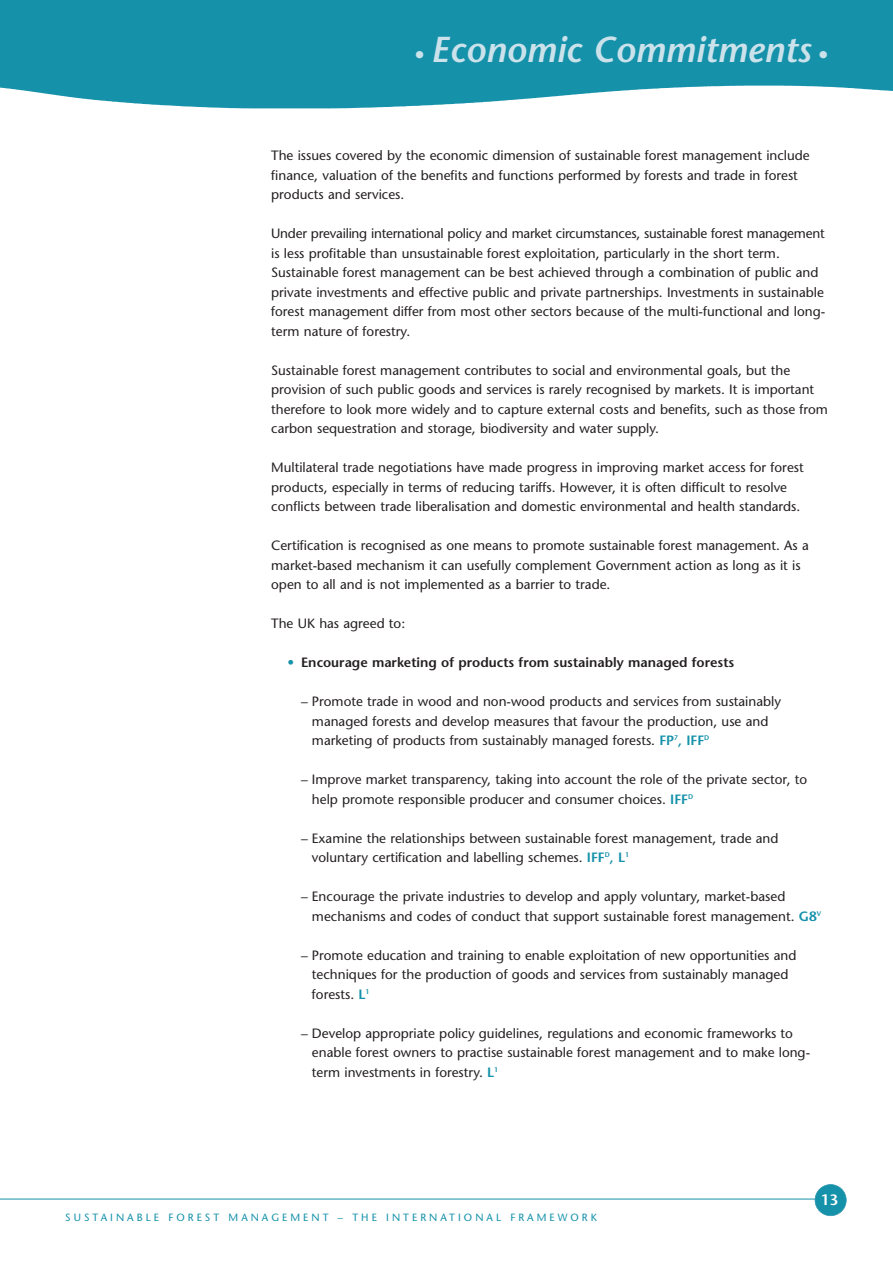
<style>
.page{position:relative;width:893px;height:1263px;background:#fff}
.page>*{position:absolute;margin:0;border:0;box-sizing:border-box;transform-origin:0 0}
.t1{font:italic 600 36px "Stone Sans";color:#cbe2eb}
.t2{font:600 15px "Stone Sans";color:#fff}
.t3{font:13.5px/19.5px "Stone Sans";color:#231f20}
.t4{font:600 13.5px "Stone Sans";color:#231f20}
.t5{font:10.5px "Stone Sans";letter-spacing:.285em;color:#1591aa}
.s1{font-size:21px}
.s2{color:#1591aa}
.s3{font-weight:600;color:#1591aa}
</style>
<div class="page">
<hr style="left:0;top:1199px;width:829px;height:1px;background:#1591aa">
<div style="left:815px;top:1185px;width:31px;height:31px;background:#1591aa;border-radius:50%"></div>
<div style="left:814px;top:1184px;width:32px;height:32px;border:2px solid #2f99b1;border-radius:50%"></div>
<img style="left:0;top:63px;width:892px;height:46px">
<div style="left:0;top:0;width:892px;height:63px;background:#1591aa"></div>
<h1 class="t1" style="left:414px;top:36px;width:416px"><span class="s1">•</span> Economic Commitments <span class="s1">•</span></h1>
<p class="t3" style="left:271px;top:147px;width:540px">The issues covered by the economic dimension of sustainable forest management include finance, valuation of the benefits and functions performed by forests and trade in forest products and services.</p>
<p class="t3" style="left:271px;top:225px;width:555px">Under prevailing international policy and market circumstances, sustainable forest management is less profitable than unsustainable forest exploitation, particularly in the short term.<br>Sustainable forest management can be best achieved through a combination of public and private investments and effective public and private partnerships. Investments in sustainable forest management differ from most other sectors because of the multi-functional and long&shy;term nature of forestry.</p>
<p class="t3" style="left:271px;top:362px;width:558px">Sustainable forest management contributes to social and environmental goals, but the provision of such public goods and services is rarely recognised by markets. It is important therefore to look more widely and to capture external costs and benefits, such as those from carbon sequestration and storage, biodiversity and water supply.</p>
<p class="t3" style="left:271px;top:459px;width:534px">Multilateral trade negotiations have made progress in improving market access for forest products, especially in terms of reducing tariffs. However, it is often difficult to resolve conflicts between trade liberalisation and domestic environmental and health standards.</p>
<p class="t3" style="left:271px;top:537px;width:539px">Certification is recognised as one means to promote sustainable forest management. As a market-based mechanism it can usefully complement Government action as long as it is open to all and is not implemented as a barrier to trade.</p>
<p class="t3" style="left:271px;top:615px;width:135px">The UK has agreed to:</p>
<p class="t4" style="left:287px;top:657px;width:448px"><span class="s2">•</span> Encourage marketing of products from sustainably managed forests</p>
<p class="t3" style="left:312px;top:693px;width:470px;text-indent:-11px">– Promote trade in wood and non-wood products and services from sustainably managed forests and develop measures that favour the production, use and marketing of products from sustainably managed forests. <span class="s3">FP</span><sup>7</sup><span class="s3">, IFF</span><sup>D</sup></p>
<p class="t3" style="left:312px;top:771px;width:497px;text-indent:-11px">– Improve market transparency, taking into account the role of the private sector, to help promote responsible producer and consumer choices. <span class="s3">IFF</span><sup>D</sup></p>
<p class="t3" style="left:312px;top:830px;width:468px;text-indent:-11px">– Examine the relationships between sustainable forest management, trade and voluntary certification and labelling schemes. <span class="s3">IFF</span><sup>D</sup><span class="s3">, L</span><sup>1</sup></p>
<p class="t3" style="left:312px;top:888px;width:511px;text-indent:-11px">– Encourage the private industries to develop and apply voluntary, market-based mechanisms and codes of conduct that support sustainable forest management. <span class="s3">G8</span><sup>V</sup></p>
<p class="t3" style="left:312px;top:947px;width:486px;text-indent:-11px">– Promote education and training to enable exploitation of new opportunities and techniques for the production of goods and services from sustainably managed forests. <span class="s3">L</span><sup>1</sup></p>
<p class="t3" style="left:312px;top:1025px;width:499px;text-indent:-11px">– Develop appropriate policy guidelines, regulations and economic frameworks to enable forest owners to practise sustainable forest management and to make long&shy;term investments in forestry. <span class="s3">L</span><sup>1</sup></p>
<p class="t5" style="left:65px;top:1213px;width:533px">SUSTAINABLE FOREST MANAGEMENT – THE INTERNATIONAL FRAMEWORK</p>
<p class="t2" style="left:820px;top:1194px;width:19px">13</p>
</div>
